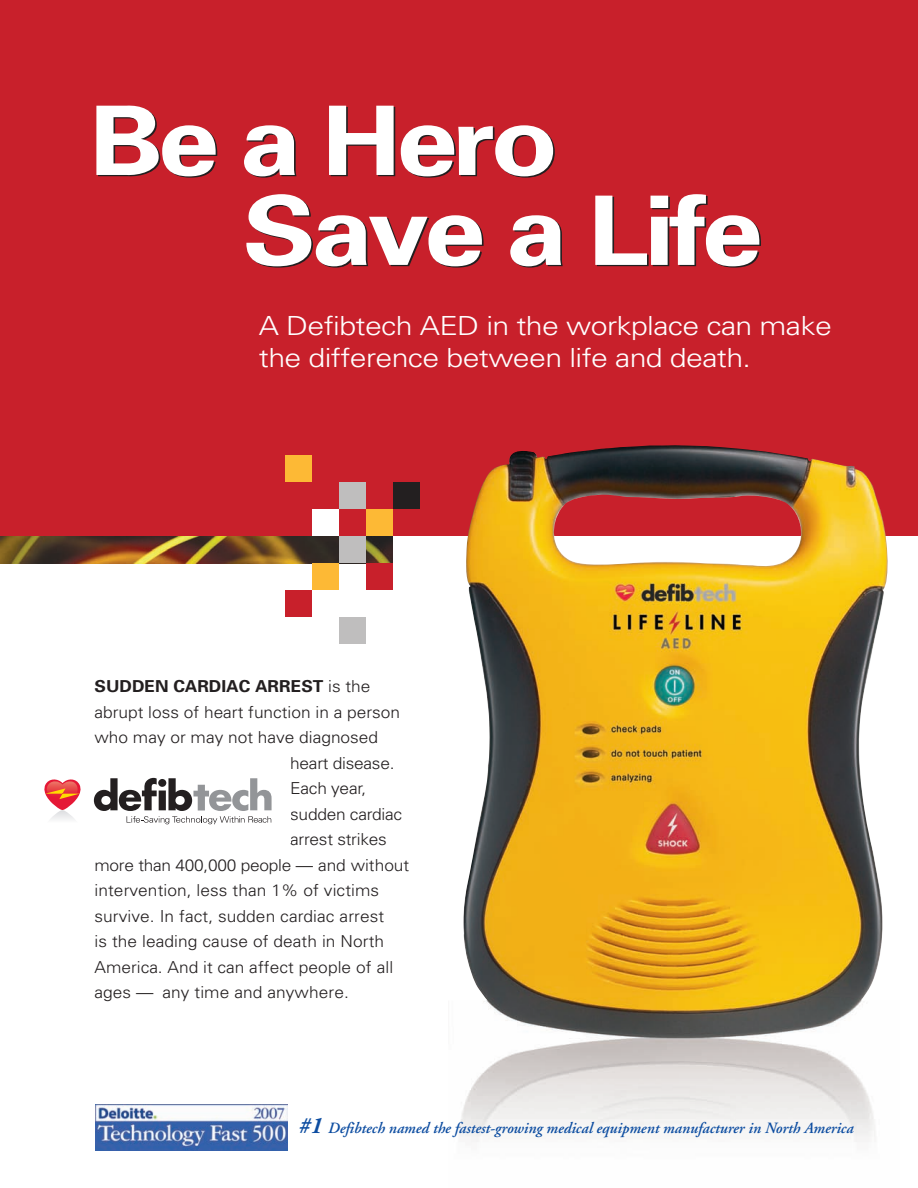
<style>
.page{position:relative;width:918px;height:1188px;background:#fff}
.page>*{position:absolute;margin:0;border:0;box-sizing:border-box;transform-origin:0 0}
.t1{font:700 96px/90px "Univers";letter-spacing:-.045em;color:#fff;scale:1.15 1}
.t2{font:300 26.4px/31.7px "Univers";letter-spacing:-.02em;color:#fff;scale:1.15 1}
.t3{font:300 16.5px "Univers";color:#231f20;scale:1.05 1}
.t4{font:700 16.5px "Univers";color:#231f20;scale:1.05 1}
.t5{font:italic 600 15.75px "Adobe Garamond";color:#0d4da1}
.s1{font-weight:300}
.s2{font-weight:700;font-size:23.55px}
</style>
<div class="page">
<img style="left:0;top:536px;width:393px;height:27px">
<div style="left:0;top:0;width:918px;height:536px;background:#c8202b"></div>
<div style="left:366px;top:563px;width:27px;height:27px;background:#c8202b"></div>
<div style="left:339px;top:536px;width:27px;height:27px;background:#bfbebe"></div>
<div style="left:366px;top:509px;width:27px;height:27px;background:#fdb935"></div>
<div style="left:393px;top:482px;width:27px;height:27px;background:#231f20"></div>
<div style="left:312px;top:509px;width:27px;height:27px;background:#fff"></div>
<div style="left:339px;top:482px;width:27px;height:27px;background:#bfbebe"></div>
<div style="left:339px;top:617px;width:27px;height:27px;background:#bfbebe"></div>
<div style="left:285px;top:590px;width:27px;height:27px;background:#c8202b"></div>
<div style="left:312px;top:563px;width:27px;height:27px;background:#fdb935"></div>
<div style="left:285px;top:455px;width:27px;height:27px;background:#fdb935"></div>
<img style="left:459px;top:445px;width:429px;height:697px">
<svg style="left:94px;top:778px;width:178px;height:46px"></svg>
<svg style="left:44px;top:779px;width:37px;height:41px"></svg>
<div style="left:94px;top:1103px;width:196px;height:50px;background:linear-gradient(to right,#fff,#fff)"></div>
<img style="left:96px;top:1104px;width:191px;height:47px">
<h1 class="t1" style="left:243px;top:105px;width:454px;text-indent:-154px">Be a Hero<br>Save a Life</h1>
<h2 class="t2" style="left:259px;top:312px;width:500px">A Defibtech AED in the workplace can make the difference between life and death.</h2>
<p class="t4" style="left:94px;top:680px;width:264px">SUDDEN CARDIAC ARREST <span class="s1">is the</span></p>
<p class="t3" style="left:94px;top:706px;width:293px">abrupt loss of heart function in a person</p>
<p class="t3" style="left:94px;top:731px;width:272px">who may or may not have diagnosed</p>
<p class="t3" style="left:290px;top:757px;width:101px">heart disease.</p>
<p class="t3" style="left:290px;top:782px;width:74px">Each year,</p>
<p class="t3" style="left:290px;top:808px;width:108px">sudden cardiac</p>
<p class="t3" style="left:290px;top:833px;width:93px">arrest strikes</p>
<p class="t3" style="left:94px;top:859px;width:301px">more than 400,000 people — and without</p>
<p class="t3" style="left:94px;top:884px;width:273px">intervention, less than 1% of victims</p>
<p class="t3" style="left:94px;top:910px;width:277px">survive. In fact, sudden cardiac arrest</p>
<p class="t3" style="left:94px;top:935px;width:277px">is the leading cause of death in North</p>
<p class="t3" style="left:94px;top:961px;width:286px">America. And it can affect people of all</p>
<p class="t3" style="left:94px;top:986px;width:244px">ages — any time and anywhere.</p>
<p class="t5" style="left:298px;top:1122px;width:557px"><span class="s2">#1</span> Defibtech named the fastest-growing medical equipment manufacturer in North America</p>
</div>
